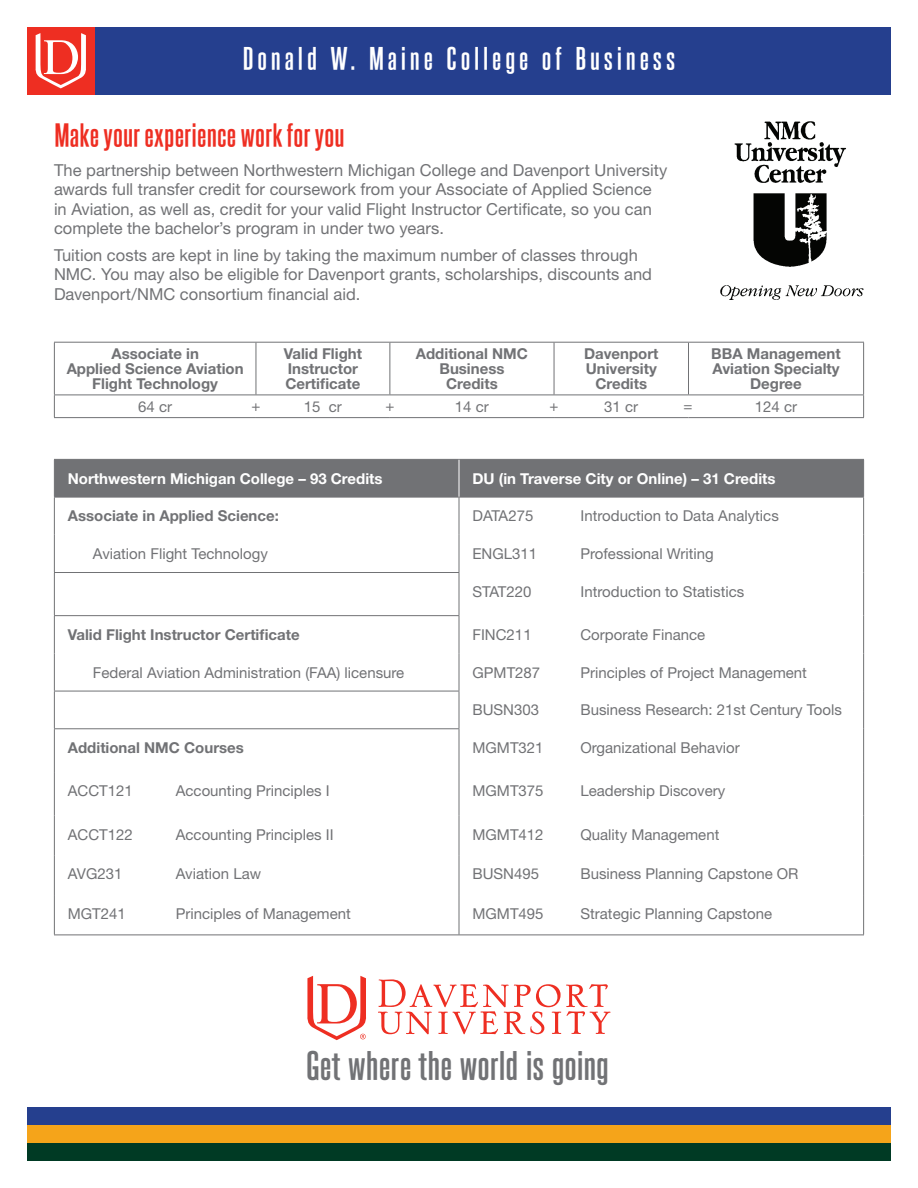
<style>
.page{position:relative;width:918px;height:1188px;background:#fff}
.page>*{position:absolute;margin:0;border:0;box-sizing:border-box;transform-origin:0 0}
.t1{font:700 40.8px "Davenport Steelfish";letter-spacing:-.015em;color:#717275}
.t2{font:700 33px "Davenport Steelfish";letter-spacing:-.015em;color:#ee2e22}
.t3{font:700 32.25px "Davenport Steelfish";letter-spacing:.1em;color:#fff}
.t4{font:16.5px/19.5px "Helvetica Neue LT Std";color:#717275}
.t5{font:15px "Helvetica Neue LT Std";color:#717275}
.t6{font:700 15px/15px "Helvetica Neue LT Std";color:#717275;text-align:center}
.t7{font:700 15px "Helvetica Neue LT Std";color:#fff}
</style>
<div class="page">
<div style="left:27px;top:1107px;width:864px;height:18px;background:#253f8e"></div>
<div style="left:27px;top:1125px;width:864px;height:18px;background:#f5a41a"></div>
<div style="left:27px;top:1143px;width:864px;height:18px;background:#003a24"></div>
<svg style="left:378px;top:979px;width:233px;height:55px"></svg>
<svg style="left:307px;top:976px;width:59px;height:64px"></svg>
<div style="left:94px;top:27px;width:797px;height:67px;background:#253f8e"></div>
<div style="left:27px;top:27px;width:67px;height:67px;background:#ee2e22"></div>
<svg style="left:35px;top:33px;width:51px;height:55px"></svg>
<hr style="left:54px;top:342px;width:202px;height:1px;background:#717275">
<hr style="left:54px;top:343px;width:1px;height:52px;background:#717275">
<hr style="left:256px;top:342px;width:134px;height:1px;background:#717275">
<hr style="left:256px;top:343px;width:1px;height:52px;background:#717275">
<hr style="left:390px;top:342px;width:164px;height:1px;background:#717275">
<hr style="left:390px;top:343px;width:1px;height:52px;background:#717275">
<hr style="left:554px;top:342px;width:134px;height:1px;background:#717275">
<hr style="left:554px;top:343px;width:1px;height:52px;background:#717275">
<hr style="left:688px;top:342px;width:176px;height:1px;background:#717275">
<hr style="left:688px;top:343px;width:1px;height:52px;background:#717275">
<hr style="left:863px;top:343px;width:1px;height:52px;background:#717275">
<hr style="left:54px;top:395px;width:202px;height:1px;background:#717275">
<svg style="left:54px;top:395px;width:1px;height:22px"></svg>
<hr style="left:256px;top:395px;width:134px;height:1px;background:#717275">
<hr style="left:390px;top:395px;width:164px;height:1px;background:#717275">
<hr style="left:554px;top:395px;width:134px;height:1px;background:#717275">
<hr style="left:54px;top:417px;width:202px;height:1px;background:#717275">
<hr style="left:256px;top:417px;width:134px;height:1px;background:#717275">
<hr style="left:390px;top:417px;width:164px;height:1px;background:#717275">
<hr style="left:554px;top:417px;width:134px;height:1px;background:#717275">
<hr style="left:688px;top:395px;width:176px;height:1px;background:#717275">
<svg style="left:863px;top:395px;width:1px;height:22px"></svg>
<hr style="left:688px;top:417px;width:176px;height:1px;background:#717275">
<div style="left:55px;top:460px;width:808px;height:37px;background:#717275"></div>
<hr style="left:54px;top:459px;width:405px;height:1px;background:#717275">
<hr style="left:54px;top:460px;width:1px;height:37px;background:#717275">
<hr style="left:459px;top:459px;width:405px;height:1px;background:#717275">
<hr style="left:863px;top:460px;width:1px;height:37px;background:#717275">
<hr style="left:54px;top:497px;width:405px;height:1px;background:#717275">
<hr style="left:54px;top:497px;width:1px;height:38px;background:#717275">
<hr style="left:459px;top:497px;width:405px;height:1px;background:#717275">
<hr style="left:459px;top:497px;width:1px;height:38px;background:#717275">
<hr style="left:863px;top:497px;width:1px;height:38px;background:#717275">
<hr style="left:54px;top:535px;width:1px;height:37px;background:#717275">
<hr style="left:459px;top:535px;width:1px;height:37px;background:#717275">
<hr style="left:863px;top:535px;width:1px;height:38px;background:#717275">
<hr style="left:54px;top:572px;width:405px;height:1px;background:#717275">
<hr style="left:54px;top:573px;width:1px;height:42px;background:#717275">
<hr style="left:459px;top:573px;width:1px;height:42px;background:#717275">
<hr style="left:863px;top:573px;width:1px;height:43px;background:#717275">
<hr style="left:54px;top:615px;width:405px;height:1px;background:#717275">
<hr style="left:54px;top:616px;width:1px;height:37px;background:#717275">
<hr style="left:459px;top:616px;width:1px;height:37px;background:#717275">
<hr style="left:863px;top:616px;width:1px;height:37px;background:#717275">
<hr style="left:54px;top:653px;width:1px;height:38px;background:#717275">
<hr style="left:459px;top:653px;width:1px;height:38px;background:#717275">
<hr style="left:863px;top:653px;width:1px;height:38px;background:#717275">
<hr style="left:54px;top:691px;width:405px;height:1px;background:#717275">
<hr style="left:54px;top:691px;width:1px;height:37px;background:#717275">
<hr style="left:459px;top:691px;width:1px;height:37px;background:#717275">
<hr style="left:863px;top:691px;width:1px;height:38px;background:#717275">
<hr style="left:54px;top:728px;width:405px;height:1px;background:#717275">
<hr style="left:54px;top:729px;width:1px;height:43px;background:#717275">
<hr style="left:459px;top:729px;width:1px;height:43px;background:#717275">
<hr style="left:863px;top:729px;width:1px;height:43px;background:#717275">
<hr style="left:54px;top:772px;width:1px;height:43px;background:#717275">
<hr style="left:459px;top:772px;width:1px;height:43px;background:#717275">
<hr style="left:863px;top:772px;width:1px;height:43px;background:#717275">
<hr style="left:54px;top:815px;width:1px;height:40px;background:#717275">
<hr style="left:459px;top:815px;width:1px;height:40px;background:#717275">
<hr style="left:863px;top:815px;width:1px;height:40px;background:#717275">
<hr style="left:54px;top:855px;width:1px;height:40px;background:#717275">
<hr style="left:459px;top:855px;width:1px;height:40px;background:#717275">
<hr style="left:863px;top:855px;width:1px;height:40px;background:#717275">
<hr style="left:54px;top:895px;width:1px;height:40px;background:#717275">
<hr style="left:459px;top:895px;width:1px;height:40px;background:#717275">
<hr style="left:863px;top:895px;width:1px;height:40px;background:#717275">
<hr style="left:54px;top:935px;width:405px;height:1px;background:#717275">
<hr style="left:459px;top:935px;width:405px;height:1px;background:#717275">
<hr style="left:459px;top:460px;width:1px;height:37px;background:#fff">
<img style="left:721px;top:122px;width:143px;height:178px">
<h3 class="t3" style="left:242px;top:43px;width:435px">Donald W. Maine College of Business</h3>
<h2 class="t2" style="left:54px;top:119px;width:292px">Make your experience work for you</h2>
<p class="t4" style="left:54px;top:160px;width:615px">The partnership between Northwestern Michigan College and Davenport University awards full transfer credit for coursework from your Associate of Applied Science in Aviation, as well as, credit for your valid Flight Instructor Certificate, so you can complete the bachelor’s program in under two years.</p>
<p class="t4" style="left:54px;top:245px;width:600px">Tuition costs are kept in line by taking the maximum number of classes through<br>NMC. You may also be eligible for Davenport grants, scholarships, discounts and<br>Davenport/NMC consortium financial aid.</p>
<p class="t6" style="left:67px;top:346px;width:178px">Associate in<br>Applied Science Aviation<br>Flight Technology</p>
<p class="t6" style="left:284px;top:346px;width:80px;text-align:left">Valid Flight<br>Instructor<br>Certificate</p>
<p class="t6" style="left:416px;top:346px;width:114px">Additional NMC<br>Business<br>Credits</p>
<p class="t6" style="left:584px;top:346px;width:76px">Davenport<br>University<br>Credits</p>
<p class="t6" style="left:711px;top:346px;width:131px">BBA Management<br>Aviation Specialty<br>Degree</p>
<p class="t5" style="left:138px;top:397px;width:35px">64 cr</p>
<p class="t5" style="left:304px;top:397px;width:40px">15 cr</p>
<p class="t5" style="left:455px;top:397px;width:35px">14 cr</p>
<p class="t5" style="left:604px;top:397px;width:35px">31 cr</p>
<p class="t5" style="left:755px;top:397px;width:44px">124 cr</p>
<p class="t5" style="left:251px;top:397px;width:10px">+</p>
<p class="t5" style="left:385px;top:397px;width:10px">+</p>
<p class="t5" style="left:550px;top:397px;width:10px">+</p>
<p class="t5" style="left:683px;top:397px;width:10px">=</p>
<p class="t7" style="left:68px;top:469px;width:316px">Northwestern Michigan College – 93 Credits</p>
<p class="t7" style="left:472px;top:469px;width:305px">DU (in Traverse City or Online) – 31 Credits</p>
<p class="t6" style="left:68px;top:508px;width:213px">Associate in Applied Science:</p>
<p class="t5" style="left:472px;top:507px;width:62px">DATA275</p>
<p class="t5" style="left:580px;top:507px;width:200px">Introduction to Data Analytics</p>
<p class="t5" style="left:93px;top:545px;width:177px">Aviation Flight Technology</p>
<p class="t5" style="left:472px;top:545px;width:66px">ENGL311</p>
<p class="t5" style="left:580px;top:545px;width:135px">Professional Writing</p>
<p class="t5" style="left:472px;top:582px;width:60px">STAT220</p>
<p class="t5" style="left:580px;top:582px;width:165px">Introduction to Statistics</p>
<p class="t6" style="left:68px;top:627px;width:233px">Valid Flight Instructor Certificate</p>
<p class="t5" style="left:472px;top:626px;width:61px">FINC211</p>
<p class="t5" style="left:580px;top:626px;width:126px">Corporate Finance</p>
<p class="t5" style="left:93px;top:663px;width:313px">Federal Aviation Administration (FAA) licensure</p>
<p class="t5" style="left:472px;top:663px;width:69px">GPMT287</p>
<p class="t5" style="left:580px;top:663px;width:228px">Principles of Project Management</p>
<p class="t5" style="left:472px;top:701px;width:68px">BUSN303</p>
<p class="t5" style="left:580px;top:701px;width:263px">Business Research: 21st Century Tools</p>
<p class="t6" style="left:68px;top:740px;width:178px">Additional NMC Courses</p>
<p class="t5" style="left:472px;top:739px;width:73px">MGMT321</p>
<p class="t5" style="left:580px;top:739px;width:161px">Organizational Behavior</p>
<p class="t5" style="left:68px;top:782px;width:67px">ACCT121</p>
<p class="t5" style="left:176px;top:782px;width:155px">Accounting Principles I</p>
<p class="t5" style="left:472px;top:782px;width:73px">MGMT375</p>
<p class="t5" style="left:580px;top:782px;width:146px">Leadership Discovery</p>
<p class="t5" style="left:68px;top:825px;width:67px">ACCT122</p>
<p class="t5" style="left:176px;top:825px;width:159px">Accounting Principles II</p>
<p class="t5" style="left:472px;top:825px;width:73px">MGMT412</p>
<p class="t5" style="left:580px;top:825px;width:140px">Quality Management</p>
<p class="t5" style="left:68px;top:865px;width:56px">AVG231</p>
<p class="t5" style="left:176px;top:865px;width:87px">Aviation Law</p>
<p class="t5" style="left:472px;top:865px;width:68px">BUSN495</p>
<p class="t5" style="left:580px;top:865px;width:220px">Business Planning Capstone OR</p>
<p class="t5" style="left:68px;top:905px;width:60px">MGT241</p>
<p class="t5" style="left:176px;top:905px;width:177px">Principles of Management</p>
<p class="t5" style="left:472px;top:905px;width:73px">MGMT495</p>
<p class="t5" style="left:580px;top:905px;width:193px">Strategic Planning Capstone</p>
<h1 class="t1" style="left:306px;top:1046px;width:305px">Get where the world is going</h1>
</div>
